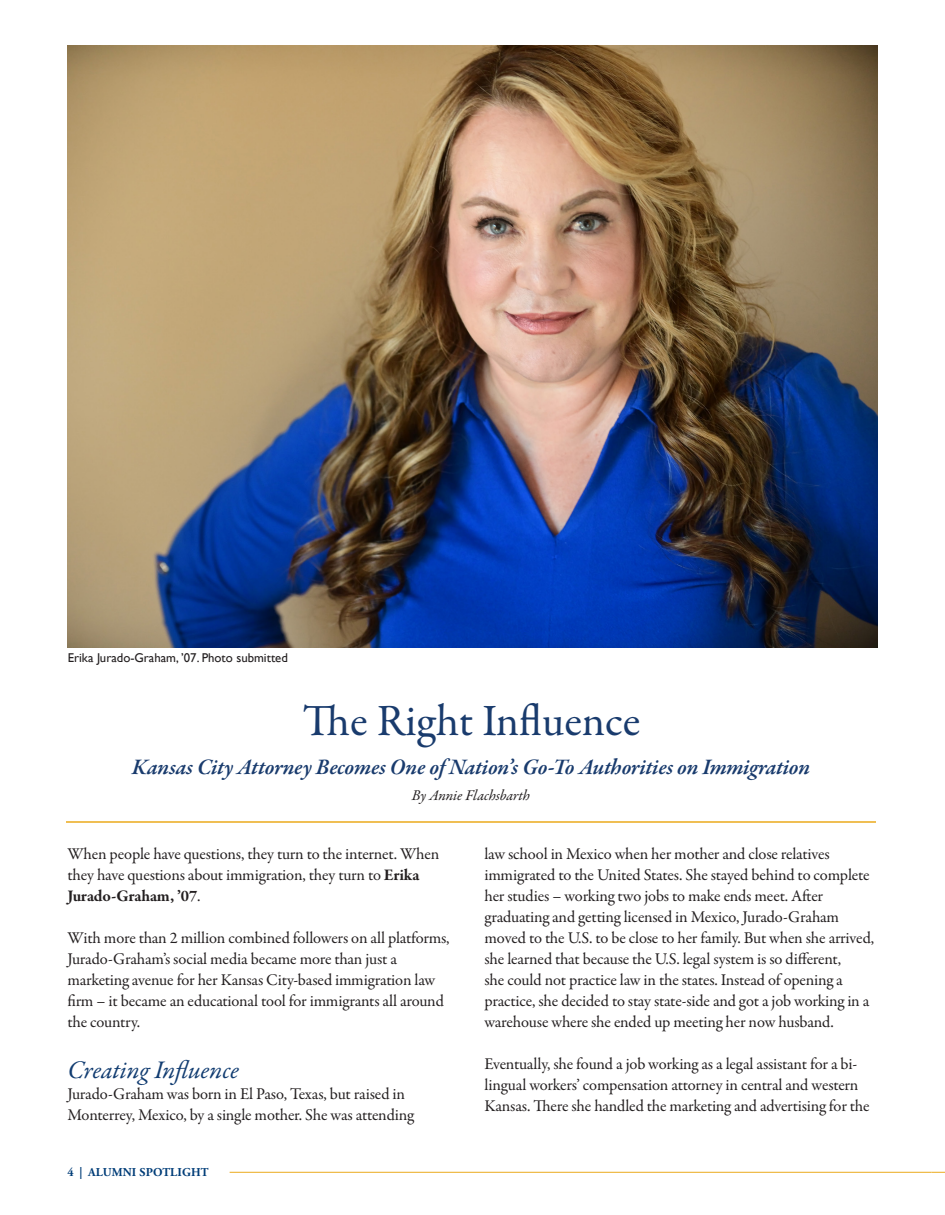
<style>
.page{position:relative;width:945px;height:1215px;background:#fff}
.page>*{position:absolute;margin:0;border:0;box-sizing:border-box;transform-origin:0 0}
.t1{font:45px "Garamond Premr Pro";color:#193b6d}
.t2{font:italic 25.5px "Garamond Premr Pro";letter-spacing:-.005em;color:#113c71}
.t3{font:italic 600 22.5px "Garamond Premr Pro";letter-spacing:-.015em;color:#193b6d}
.t4{font:16.5px/21px "Garamond Premr Pro";letter-spacing:-.015em;color:#231f20}
.t5{font:italic 15px "Garamond Premr Pro";letter-spacing:-.01em;color:#231f20}
.t6{font:12.75px "Gill Sans";color:#231f20}
.t7{font:700 12px "Adobe Garamond Pro";letter-spacing:.015em;color:#003d78}
.s1{font-weight:700}
</style>
<div class="page">
<hr style="left:230px;top:1172px;width:702px;height:1px;background:#ebaa1c">
<svg style="left:932px;top:1172px;width:13px;height:1px"></svg>
<hr style="left:66px;top:821px;width:810px;height:2px;background:#ebaa1c">
<img style="left:68px;top:45px;width:810px;height:603px">
<p class="t6" style="left:68px;top:650px;width:222px">Erika Jurado-Graham, ’07. Photo submitted</p>
<h1 class="t1" style="left:303px;top:693px;width:339px">The Right Influence</h1>
<h3 class="t3" style="left:132px;top:753px;width:680px">Kansas City Attorney Becomes One of Nation’s Go-To Authorities on Immigration</h3>
<p class="t5" style="left:412px;top:785px;width:120px">By Annie Flachsbarth</p>
<p class="t4" style="left:68px;top:844px;width:373px">When people have questions, they turn to the internet. When they have questions about immigration, they turn to <span class="s1">Erika<br>Jurado-Graham, ’07</span>.</p>
<p class="t4" style="left:68px;top:928px;width:384px">With more than 2 million combined followers on all platforms, Jurado-Graham’s social media became more than just a marketing avenue for her Kansas City-based immigration law firm – it became an educational tool for immigrants all around the country.</p>
<h2 class="t2" style="left:68px;top:1054px;width:173px">Creating Influence</h2>
<p class="t4" style="left:68px;top:1084px;width:348px">Jurado-Graham was born in El Paso, Texas, but raised in<br>Monterrey, Mexico, by a single mother. She was attending</p>
<p class="t7" style="left:68px;top:1166px;width:143px">4 | ALUMNI SPOTLIGHT</p>
<p class="t4" style="left:484px;top:844px;width:391px">law school in Mexico when her mother and close relatives immigrated to the United States. She stayed behind to complete her studies – working two jobs to make ends meet. After graduating and getting licensed in Mexico, Jurado-Graham moved to the U.S. to be close to her family. But when she arrived, she learned that because the U.S. legal system is so different,<br>she could not practice law in the states. Instead of opening a practice, she decided to stay state-side and got a job working in a warehouse where she ended up meeting her now husband.</p>
<p class="t4" style="left:484px;top:1054px;width:387px">Eventually, she found a job working as a legal assistant for a bi&shy;lingual workers’ compensation attorney in central and western<br>Kansas. There she handled the marketing and advertising for the</p>
</div>
